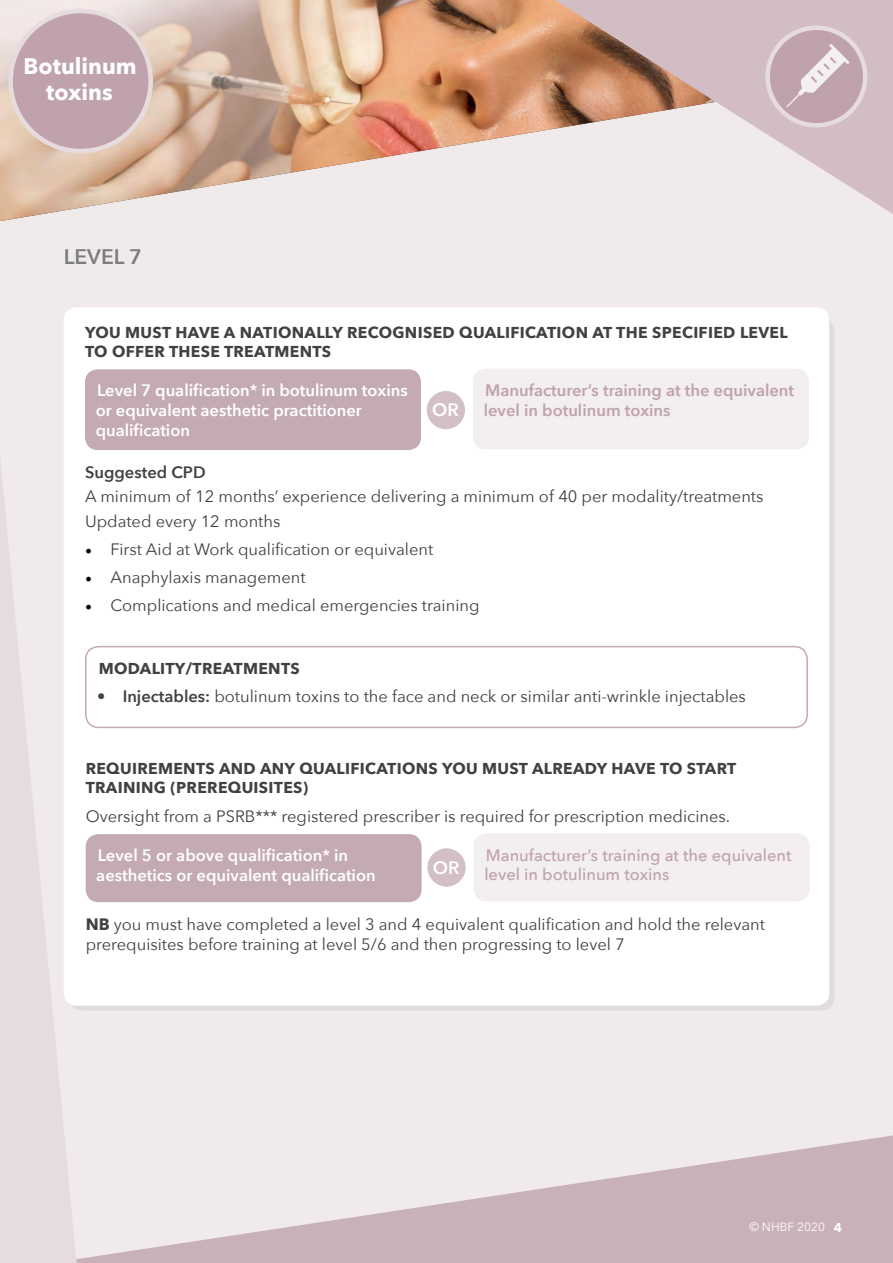
<style>
.page{position:relative;width:893px;height:1263px;background:#f0eaeb}
.page>*{position:absolute;margin:0;border:0;box-sizing:border-box;transform-origin:0 0}
.t1{font:700 22.5px/25.5px "Avenir Next";color:#fff;text-align:center}
.t2{font:600 21px "Avenir Next";color:#7b7c7f}
.t3{font:600 18px "Avenir Next";color:#fff}
.t4{font:16.5px/19.8px "Avenir Next";color:#414042}
.t5{font:600 16.5px/19.8px "Avenir Next";color:#fff}
.t6{font:600 16.5px "Avenir Next";color:#bfa2ab}
.t7{font:500 16.5px "Avenir Next";color:#bfa2ab}
.t8{font:600 16.5px "Avenir Next";color:#414042}
.t9{font:700 15.75px/18.9px "Avenir Next";letter-spacing:.02em;color:#414042}
.t10{font:12px "Avenir Next";color:#fff}
.s1{font-family:"Minion Pro";font-size:18px;color:#000}
.s2{font-weight:600}
.s3{font-weight:700}
.s4{font-weight:700;font-size:12.75px}
</style>
<div class="page">
<svg style="left:77px;top:1135px;width:816px;height:128px;fill:#c9b1b8"></svg>
<svg style="left:0;top:462px;width:77px;height:801px;fill:#e6dcde"></svg>
<div style="left:64px;top:307px;width:765px;height:699px;background:#fff;border-radius:13px"></div>
<img style="left:0;top:0;width:555px;height:221px">
<svg style="left:555px;top:0;width:338px;height:214px"></svg>
<div style="left:768px;top:28px;width:97px;height:97px;background:#bfa2ab;border-radius:50%"></div>
<div style="left:765px;top:26px;width:102px;height:102px;border:4px solid #e6dcde;border-radius:50%"></div>
<div style="left:85px;top:369px;width:336px;height:81px;background:#c4aab1;border-radius:13px"></div>
<div style="left:473px;top:369px;width:336px;height:80px;background:#f3eeef;border-radius:13px"></div>
<div style="left:427px;top:391px;width:38px;height:38px;background:#d3c0c5;border-radius:50%"></div>
<div style="left:86px;top:834px;width:336px;height:68px;background:#c4aab1;border-radius:13px"></div>
<div style="left:474px;top:833px;width:336px;height:68px;background:#f3eeef;border-radius:13px"></div>
<div style="left:427px;top:848px;width:39px;height:39px;background:#d3c0c5;border-radius:50%"></div>
<div style="left:11px;top:11px;width:140px;height:140px;background:#bfa2ab;border-radius:50%"></div>
<div style="left:8px;top:9px;width:145px;height:144px;border:4px solid #e6dcde;border-radius:50%"></div>
<div style="left:85px;top:646px;width:723px;height:82px;border:2px solid #c4aab1;border-radius:13px"></div>
<svg style="left:786px;top:44px;width:63px;height:63px"></svg>
<p class="t1" style="left:24px;top:54px;width:115px">Botulinum toxins</p>
<p class="t2" style="left:64px;top:238px;width:80px">LEVEL 7</p>
<p class="t9" style="left:85px;top:323px;width:704px">YOU MUST HAVE A NATIONALLY RECOGNISED QUALIFICATION AT THE SPECIFIED LEVEL<br>TO OFFER THESE TREATMENTS</p>
<p class="t5" style="left:96px;top:380px;width:314px">Level 7 qualification* in botulinum toxins or equivalent aesthetic practitioner qualification</p>
<p class="t6" style="left:485px;top:376px;width:310px">Manufacturer’s training at the equivalent</p>
<p class="t3" style="left:432px;top:395px;width:28px">OR</p>
<p class="t6" style="left:484px;top:396px;width:188px">level in botulinum toxins</p>
<p class="t8" style="left:85px;top:458px;width:122px">Suggested CPD</p>
<p class="t4" style="left:85px;top:486px;width:680px">A minimum of 12 months’ experience delivering a minimum of 40 per modality/treatments</p>
<p class="t4" style="left:85px;top:510px;width:197px">Updated every 12 months</p>
<p class="t4" style="left:85px;top:538px;width:350px"><span class="s1">•</span> First Aid at Work qualification or equivalent</p>
<p class="t4" style="left:85px;top:567px;width:222px"><span class="s1">•</span> Anaphylaxis management</p>
<p class="t4" style="left:85px;top:595px;width:396px"><span class="s1">•</span> Complications and medical emergencies training</p>
<p class="t9" style="left:99px;top:658px;width:203px">MODALITY/TREATMENTS</p>
<p class="t4" style="left:97px;top:686px;width:650px">• <span class="s2">Injectables:</span> botulinum toxins to the face and neck or similar anti-wrinkle injectables</p>
<p class="t9" style="left:86px;top:759px;width:652px">REQUIREMENTS AND ANY QUALIFICATIONS YOU MUST ALREADY HAVE TO START<br>TRAINING (PREREQUISITES)</p>
<p class="t4" style="left:86px;top:805px;width:646px">Oversight from a PSRB*** registered prescriber is required for prescription medicines.</p>
<p class="t5" style="left:96px;top:845px;width:281px">Level 5 or above qualification* in aesthetics or equivalent qualification</p>
<p class="t7" style="left:486px;top:841px;width:307px">Manufacturer’s training at the equivalent</p>
<p class="t3" style="left:433px;top:852px;width:28px">OR</p>
<p class="t7" style="left:484px;top:860px;width:187px">level in botulinum toxins</p>
<p class="t4" style="left:86px;top:914px;width:681px"><span class="s3">NB</span> you must have completed a level 3 and 4 equivalent qualification and hold the relevant prerequisites before training at level 5/6 and then progressing to level 7</p>
<p class="t10" style="left:749px;top:1217px;width:94px">© NHBF 2020 <span class="s4">4</span></p>
</div>
